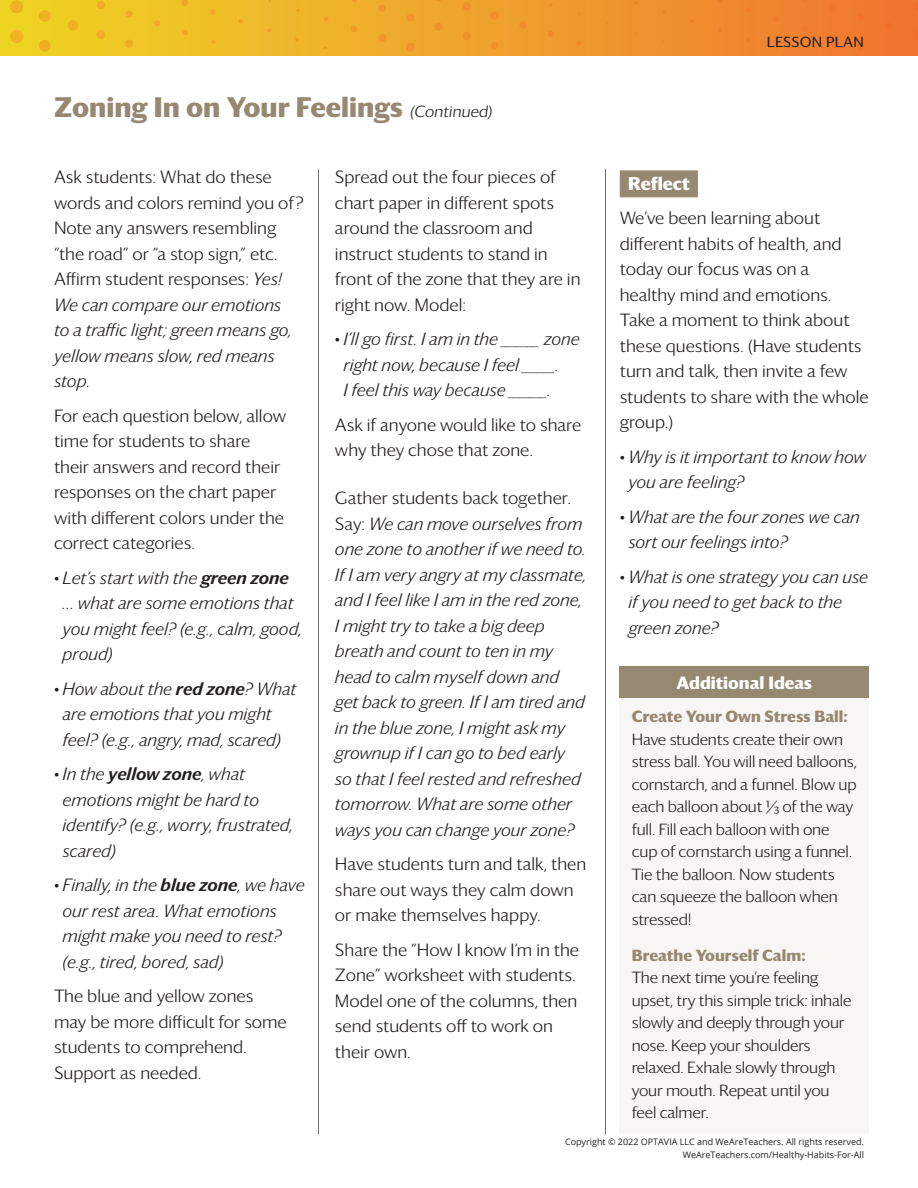
<style>
.page{position:relative;width:918px;height:1188px;background:#fff}
.page>*{position:absolute;margin:0;border:0;box-sizing:border-box;transform-origin:0 0}
.t1{font:700 27.6px "Darby Sans";color:#978871}
.t2{font:700 18px "Darby Sans";color:#fff}
.t3{font:300 17.25px/25.5px "Darby Sans";color:#231f20}
.t4{font:italic 300 17.25px/25.5px "Darby Sans";color:#231f20}
.t5{font:700 17.25px "Darby Sans";color:#fff}
.t6{font:300 15.75px/22.5px "Darby Sans";letter-spacing:-.01em;color:#231f20}
.t7{font:14.25px "Darby Sans";letter-spacing:.02em;color:#231f20}
.t8{font:9px/13.5px "Open Sans";color:#231f20;text-align:right}
.s1{font-weight:300;font-size:15.75px;color:#231f20}
.s2{font-style:italic}
.s3{font-weight:500}
.s4{font-style:normal}
.s5{font-weight:700;color:#978871}
</style>
<div class="page">
<div style="left:0;top:0;width:918px;height:56px;background:linear-gradient(to right,#efd424,#f07532)"></div>
<div style="left:10px;top:0;width:13px;height:13px;background:#efb222;border-radius:50%"></div>
<div style="left:39px;top:10px;width:12px;height:12px;background:#efb023;border-radius:50%"></div>
<div style="left:68px;top:20px;width:10px;height:11px;background:#f0ae22;border-radius:50%"></div>
<svg style="left:96px;top:30px;width:10px;height:9px"></svg>
<div style="left:125px;top:40px;width:8px;height:8px;background:#f0aa25;border-radius:50%"></div>
<div style="left:10px;top:30px;width:13px;height:13px;background:#efb222;border-radius:50%"></div>
<div style="left:39px;top:40px;width:12px;height:12px;background:#efb023;border-radius:50%"></div>
<svg style="left:913px;top:3px;width:5px;height:7px"></svg>
<div style="left:829px;top:5px;width:7px;height:6px;background:#f0762b;border-radius:50%"></div>
<div style="left:857px;top:14px;width:7px;height:7px;background:#f0742b;border-radius:50%"></div>
<div style="left:885px;top:22px;width:8px;height:9px;background:#f0712b;border-radius:50%"></div>
<svg style="left:912px;top:31px;width:6px;height:9px"></svg>
<svg style="left:718px;top:0;width:4px;height:3px"></svg>
<svg style="left:746px;top:7px;width:5px;height:5px"></svg>
<svg style="left:774px;top:16px;width:5px;height:6px"></svg>
<svg style="left:801px;top:25px;width:6px;height:6px"></svg>
<div style="left:829px;top:34px;width:7px;height:7px;background:#f0762b;border-radius:50%"></div>
<div style="left:857px;top:43px;width:7px;height:8px;background:#f0742b;border-radius:50%"></div>
<svg style="left:690px;top:19px;width:4px;height:4px"></svg>
<svg style="left:718px;top:28px;width:4px;height:4px"></svg>
<svg style="left:746px;top:37px;width:4px;height:5px"></svg>
<svg style="left:774px;top:46px;width:5px;height:3px"></svg>
<svg style="left:549px;top:3px;width:4px;height:3px"></svg>
<div style="left:462px;top:2px;width:9px;height:9px;background:#ef902a;border-radius:50%"></div>
<div style="left:491px;top:11px;width:8px;height:9px;background:#f09029;border-radius:50%"></div>
<div style="left:519px;top:21px;width:8px;height:8px;background:#f08d2a;border-radius:50%"></div>
<svg style="left:548px;top:31px;width:6px;height:6px"></svg>
<svg style="left:577px;top:41px;width:5px;height:5px"></svg>
<svg style="left:351px;top:0;width:6px;height:2px"></svg>
<div style="left:379px;top:5px;width:7px;height:7px;background:#f09829;border-radius:50%"></div>
<div style="left:406px;top:14px;width:8px;height:8px;background:#ef952a;border-radius:50%"></div>
<div style="left:434px;top:23px;width:9px;height:8px;background:#f0932a;border-radius:50%"></div>
<div style="left:463px;top:32px;width:8px;height:8px;background:#ef902a;border-radius:50%"></div>
<div style="left:491px;top:42px;width:8px;height:7px;background:#f09029;border-radius:50%"></div>
<svg style="left:296px;top:9px;width:4px;height:3px"></svg>
<svg style="left:324px;top:17px;width:5px;height:5px"></svg>
<div style="left:351px;top:25px;width:6px;height:7px;background:#f09a28;border-radius:50%"></div>
<div style="left:378px;top:34px;width:8px;height:8px;background:#f09829;border-radius:50%"></div>
<div style="left:406px;top:43px;width:9px;height:9px;background:#ef952a;border-radius:50%"></div>
<div style="left:181px;top:0;width:7px;height:6px;background:#f0a726;border-radius:50%"></div>
<svg style="left:210px;top:9px;width:6px;height:6px"></svg>
<svg style="left:239px;top:19px;width:4px;height:4px"></svg>
<svg style="left:267px;top:29px;width:4px;height:3px"></svg>
<svg style="left:295px;top:38px;width:4px;height:4px"></svg>
<div style="left:97px;top:1px;width:8px;height:8px;background:#f0ac24;border-radius:50%"></div>
<div style="left:126px;top:11px;width:7px;height:7px;background:#f0aa25;border-radius:50%"></div>
<svg style="left:154px;top:20px;width:6px;height:6px"></svg>
<svg style="left:183px;top:30px;width:5px;height:5px"></svg>
<svg style="left:211px;top:40px;width:5px;height:4px"></svg>
<hr style="left:318px;top:170px;width:1px;height:964px;background:#6c6d70">
<hr style="left:605px;top:169px;width:1px;height:965px;background:#6c6d70">
<div style="left:620px;top:170px;width:78px;height:27px;background:#978871"></div>
<div style="left:620px;top:676px;width:249px;height:458px;background:#f7f6f5"></div>
<div style="left:620px;top:666px;width:249px;height:32px;background:#978871"></div>
<p class="t1" style="left:54px;top:87px;width:442px">Zoning In on Your Feelings <span class="s1">(Continued)</span></p>
<p class="t3" style="left:54px;top:164px;width:251px">Ask students: What do these words and colors remind you of?<br>Note any answers resembling “the road” or “a stop sign,” etc.<br>Affirm student responses: <span class="s2">Yes!<br>We can compare our emotions<br>to a traffic light; green means go, yellow means slow, red means stop.</span></p>
<p class="t3" style="left:54px;top:402px;width:234px">For each question below, allow time for students to share their answers and record their responses on the chart paper with different colors under the correct categories.</p>
<p class="t4" style="left:63px;top:564px;width:241px;text-indent:-9px">• Let’s start with the <span class="s3">green zone </span>… what are some emotions that you might feel? (e.g., calm, good, proud)</p>
<p class="t4" style="left:63px;top:675px;width:235px;text-indent:-9px">• How about the <span class="s3">red zone</span>? What are emotions that you might feel? (e.g., angry, mad, scared)</p>
<p class="t4" style="left:63px;top:761px;width:232px;text-indent:-9px">• In the <span class="s3">yellow zone</span>, what emotions might be hard to identify? (e.g., worry, frustrated, scared)</p>
<p class="t4" style="left:63px;top:872px;width:244px;text-indent:-9px">• Finally, in the <span class="s3">blue zone</span>, we have our rest area. What emotions might make you need to rest? (e.g., tired, bored, sad)</p>
<p class="t3" style="left:54px;top:983px;width:234px">The blue and yellow zones may be more difficult for some students to comprehend.<br>Support as needed.</p>
<p class="t3" style="left:335px;top:164px;width:247px">Spread out the four pieces of chart paper in different spots around the classroom and instruct students to stand in front of the zone that they are in right now. Model:</p>
<p class="t4" style="left:344px;top:326px;width:238px;text-indent:-9px">• I’ll go first. I am in the _______ zone right now, because I feel ______.<br>I feel this way because _______.</p>
<p class="t3" style="left:335px;top:411px;width:248px">Ask if anyone would like to share why they chose that zone.</p>
<p class="t4" style="left:335px;top:485px;width:253px"><span class="s4">Gather students back together.<br>Say:</span> We can move ourselves from one zone to another if we need to.<br>If I am very angry at my classmate, and I feel like I am in the red zone,<br>I might try to take a big deep breath and count to ten in my head to calm myself down and get back to green. If I am tired and in the blue zone, I might ask my grownup if I can go to bed early<br>so that I feel rested and refreshed tomorrow. What are some other ways you can change your zone?</p>
<p class="t3" style="left:335px;top:851px;width:253px">Have students turn and talk, then share out ways they calm down or make themselves happy.</p>
<p class="t3" style="left:335px;top:936px;width:246px">Share the “How I know I’m in the<br>Zone” worksheet with students.<br>Model one of the columns, then send students off to work on their own.</p>
<p class="t7" style="left:767px;top:32px;width:99px">LESSON PLAN</p>
<p class="t2" style="left:628px;top:170px;width:63px">Reflect</p>
<p class="t3" style="left:620px;top:205px;width:250px">We’ve been learning about different habits of health, and today our focus was on a healthy mind and emotions.<br>Take a moment to think about these questions. (Have students turn and talk, then invite a few students to share with the whole group.)</p>
<p class="t4" style="left:628px;top:443px;width:239px;text-indent:-9px">• Why is it important to know how you are feeling?</p>
<p class="t4" style="left:628px;top:503px;width:233px;text-indent:-9px">• What are the four zones we can sort our feelings into?</p>
<p class="t4" style="left:628px;top:563px;width:241px;text-indent:-9px">• What is one strategy you can use if you need to get back to the green zone?</p>
<p class="t5" style="left:676px;top:670px;width:137px">Additional Ideas</p>
<p class="t6" style="left:632px;top:705px;width:227px"><span class="s5">Create Your Own Stress Ball:<br></span>Have students create their own stress ball. You will need balloons, cornstarch, and a funnel. Blow up each balloon about ⅓ of the way full. Fill each balloon with one cup of cornstarch using a funnel.<br>Tie the balloon. Now students can squeeze the balloon when stressed!</p>
<p class="t6" style="left:632px;top:943px;width:221px"><span class="s5">Breathe Yourself Calm:<br></span>The next time you’re feeling upset, try this simple trick: inhale slowly and deeply through your nose. Keep your shoulders relaxed. Exhale slowly through your mouth. Repeat until you feel calmer.</p>
<p class="t8" style="left:565px;top:1135px;width:301px">Copyright © 2022 OPTAVIA LLC and WeAreTeachers. All rights reserved.<br>WeAreTeachers.com/Healthy-Habits-For-All</p>
</div>
